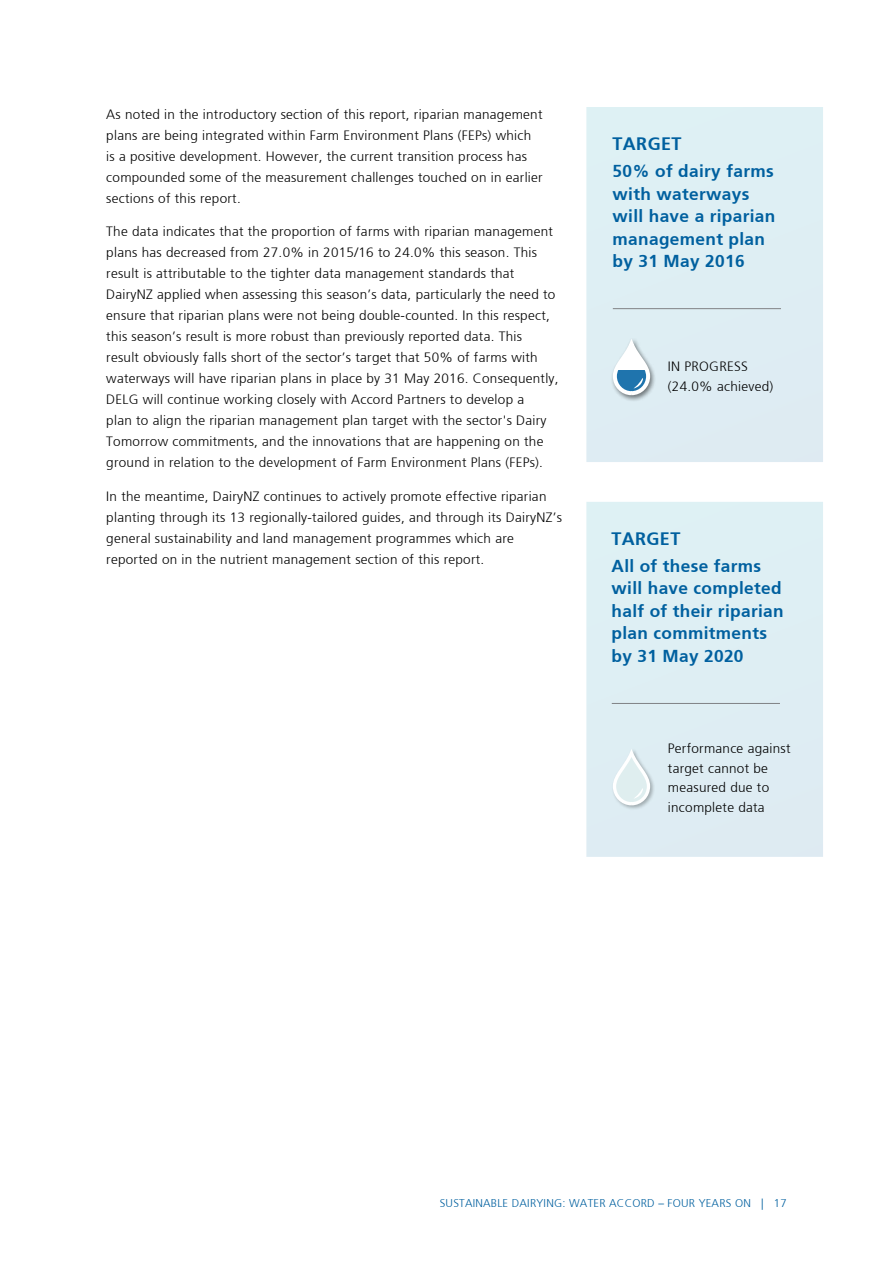
<style>
.page{position:relative;width:893px;height:1263px;background:#fff}
.page>*{position:absolute;margin:0;border:0;box-sizing:border-box;transform-origin:0 0}
.t1{font:700 18px "Frutiger";letter-spacing:.02em;color:#00609f}
.t2{font:700 17.25px/22.5px "Frutiger";letter-spacing:.02em;color:#00609f}
.t3{font:300 13.5px/21px "Frutiger";letter-spacing:.02em;color:#000}
.t4{font:300 11.25px "Frutiger";letter-spacing:.02em;color:#00609f}
</style>
<div class="page">
<div style="left:586px;top:502px;width:237px;height:355px;background:#deeef3"></div>
<div style="left:586px;top:107px;width:237px;height:355px;background:#deeef3"></div>
<hr style="left:613px;top:308px;width:168px;height:1px;background:#808285">
<hr style="left:612px;top:703px;width:168px;height:1px;background:#808285">
<div style="left:611px;top:337px;width:46px;height:65px;background:#000;opacity:.5"></div>
<svg style="left:615px;top:344px;width:33px;height:49px"></svg>
<svg style="left:615px;top:370px;width:33px;height:23px"></svg>
<div style="left:613px;top:342px;width:37px;height:53px;border:4px solid #fff;border-radius:17px"></div>
<svg style="left:633px;top:375px;width:11px;height:13px"></svg>
<div style="left:611px;top:747px;width:44px;height:63px;background:#000;opacity:.28"></div>
<svg style="left:613px;top:751px;width:37px;height:54px;fill:#dfeeef"></svg>
<svg style="left:633px;top:785px;width:11px;height:14px"></svg>
<p class="t3" style="left:106px;top:104px;width:438px">As noted in the introductory section of this report, riparian management plans are being integrated within Farm Environment Plans (FEPs) which is a positive development. However, the current transition process has compounded some of the measurement challenges touched on in earlier sections of this report.</p>
<p class="t3" style="left:106px;top:221px;width:454px">The data indicates that the proportion of farms with riparian management plans has decreased from 27.0% in 2015/16 to 24.0% this season. This result is attributable to the tighter data management standards that DairyNZ applied when assessing this season’s data, particularly the need to ensure that riparian plans were not being double-counted. In this respect, this season’s result is more robust than previously reported data. This<br>result obviously falls short of the sector’s target that 50% of farms with waterways will have riparian plans in place by 31 May 2016. Consequently, DELG will continue working closely with Accord Partners to develop a<br>plan to align the riparian management plan target with the sector's Dairy Tomorrow commitments, and the innovations that are happening on the ground in relation to the development of Farm Environment Plans (FEPs).</p>
<p class="t3" style="left:106px;top:486px;width:457px">In the meantime, DairyNZ continues to actively promote effective riparian planting through its 13 regionally-tailored guides, and through its DairyNZ’s general sustainability and land management programmes which are reported on in the nutrient management section of this report.</p>
<h1 class="t1" style="left:613px;top:134px;width:70px">TARGET</h1>
<p class="t2" style="left:613px;top:160px;width:164px">50% of dairy farms with waterways will have a riparian management plan by 31 May 2016</p>
<p class="t3" style="left:668px;top:357px;width:107px;line-height:19.5px">IN PROGRESS (24.0% achieved)</p>
<h1 class="t1" style="left:611px;top:528px;width:70px">TARGET</h1>
<p class="t2" style="left:611px;top:555px;width:174px">All of these farms will have completed half of their riparian plan commitments by 31 May 2020</p>
<p class="t3" style="left:668px;top:739px;width:124px;line-height:19.5px">Performance against target cannot be measured due to incomplete data</p>
<p class="t4" style="left:440px;top:1197px;width:348px">SUSTAINABLE DAIRYING: WATER ACCORD – FOUR YEARS ON | 17</p>
</div>
